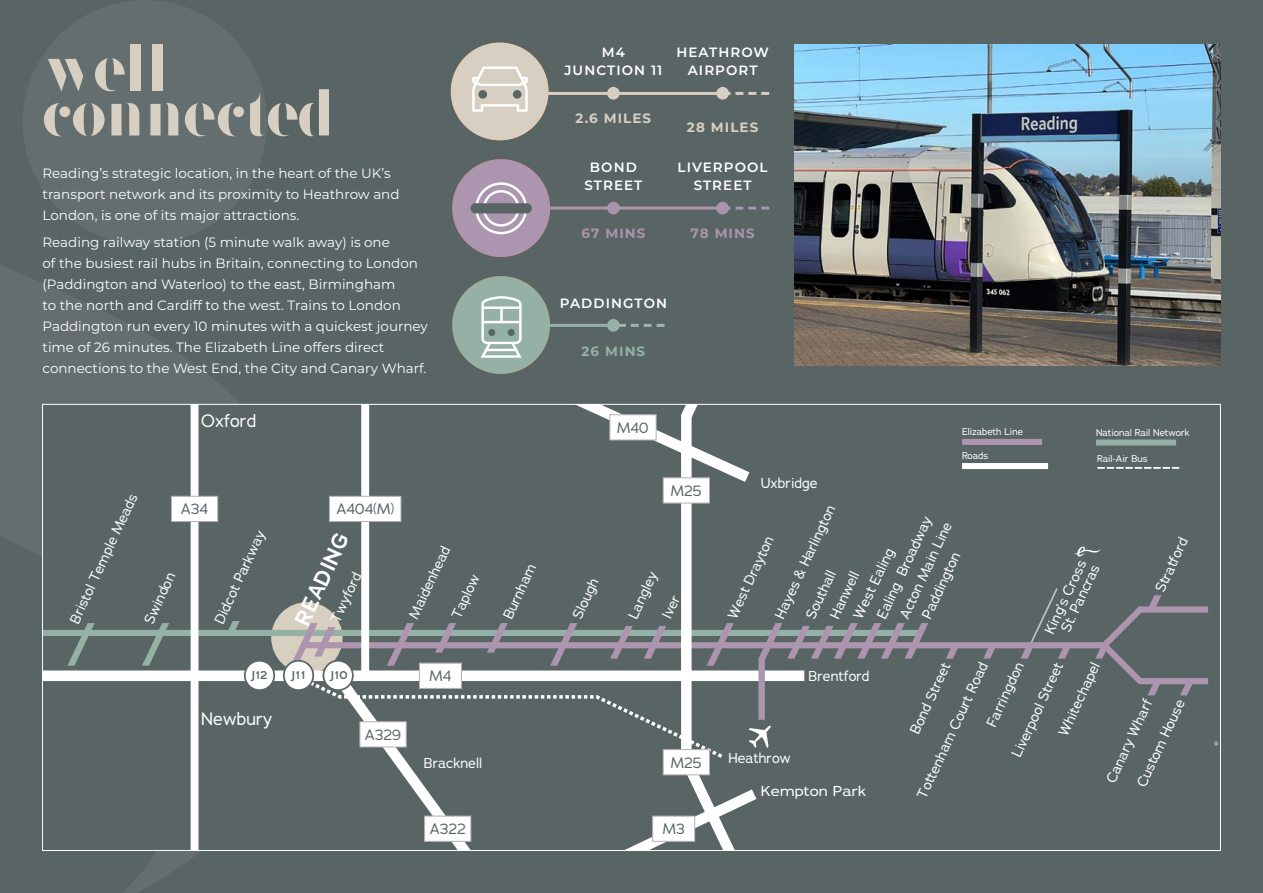
<style>
.page{position:relative;width:1263px;height:893px;background:#596465}
.page>*{position:absolute;margin:0;border:0;box-sizing:border-box;transform-origin:0 0}
.t1{font:63.15px/45px "F37 Bella Stencil";letter-spacing:-.01em;color:#d7cfc1}
.t2{font:600 21.9px "Adrianna";color:#fff}
.t3{font:17.55px "Adrianna";color:#fff}
.t4{font:14.85px "Adrianna";color:#596565}
.t5{font:14.1px/30.5px "Adrianna";color:#fff;text-align:center}
.t6{font:14.1px "Adrianna";color:#fff;scale:1.16 1}
.t7{font:13.5px/21px "Montserrat";color:#fff}
.t8{font:600 13.5px/18px "Montserrat";letter-spacing:.08em;color:#fff;text-align:center}
.t9{font:700 13.5px "Montserrat";letter-spacing:.08em;color:#d7cfc1}
.t10{font:700 13.5px "Montserrat";letter-spacing:.08em;color:#aa93ac}
.t11{font:700 13.5px "Montserrat";letter-spacing:.08em;color:#95b1a6}
.t12{font:600 11.4px "Adrianna";color:#596565}
.t13{font:9.6px "Adrianna";color:#fff}
</style>
<div class="page">
<svg style="left:0;top:0;width:323px;height:893px"></svg>
<div style="left:43px;top:404px;width:1165px;height:446px;background:#596565"></div>
<div style="left:271px;top:602px;width:72px;height:71px;background:#d7cfc0;border-radius:36px"></div>
<svg style="left:228px;top:621px;width:12px;height:9px"></svg>
<div style="left:43px;top:630px;width:878px;height:6px;background:#95b1a6"></div>
<div style="left:302px;top:642px;width:804px;height:6px;background:#ad95af"></div>
<div style="left:43px;top:670px;width:761px;height:11px;background:#fff"></div>
<svg style="left:291px;top:623px;width:33px;height:68px"></svg>
<svg style="left:142px;top:623px;width:27px;height:43px"></svg>
<svg style="left:67px;top:623px;width:28px;height:43px"></svg>
<svg style="left:946px;top:648px;width:14px;height:11px"></svg>
<svg style="left:983px;top:648px;width:14px;height:11px"></svg>
<svg style="left:1020px;top:588px;width:52px;height:71px"></svg>
<div style="left:191px;top:404px;width:8px;height:446px;background:#fff"></div>
<svg style="left:324px;top:406px;width:433px;height:443px"></svg>
<svg style="left:1095px;top:595px;width:114px;height:100px"></svg>
<svg style="left:1214px;top:741px;width:4px;height:5px"></svg>
<div style="left:419px;top:663px;width:43px;height:26px;background:#fff;border:1px solid #b3b2b2"></div>
<div style="left:652px;top:816px;width:43px;height:26px;background:#fff;border:1px solid #b3b2b2"></div>
<div style="left:663px;top:749px;width:47px;height:26px;background:#fff;border:1px solid #b3b2b2"></div>
<div style="left:663px;top:477px;width:47px;height:26px;background:#fff;border:1px solid #b3b2b2"></div>
<div style="left:609px;top:414px;width:48px;height:26px;background:#fff;border:1px solid #b3b2b2"></div>
<div style="left:171px;top:496px;width:47px;height:26px;background:#fff;border:1px solid #b3b2b2"></div>
<div style="left:359px;top:721px;width:48px;height:26px;background:#fff;border:1px solid #b3b2b2"></div>
<div style="left:424px;top:816px;width:47px;height:26px;background:#fff;border:1px solid #b3b2b2"></div>
<div style="left:329px;top:496px;width:72px;height:26px;background:#fff;border:1px solid #b3b2b2"></div>
<svg style="left:748px;top:623px;width:180px;height:125px"></svg>
<div style="left:323px;top:661px;width:30px;height:29px;background:#fff;border-radius:50%"></div>
<div style="left:323px;top:660px;width:31px;height:31px;border:2px solid #596667;border-radius:50%"></div>
<div style="left:284px;top:661px;width:29px;height:29px;background:#fff;border-radius:50%"></div>
<div style="left:283px;top:660px;width:31px;height:31px;border:2px solid #596667;border-radius:50%"></div>
<div style="left:245px;top:661px;width:29px;height:29px;background:#fff;border-radius:50%"></div>
<div style="left:244px;top:660px;width:31px;height:31px;border:2px solid #596667;border-radius:50%"></div>
<svg style="left:1074px;top:547px;width:27px;height:9px"></svg>
<div style="left:962px;top:439px;width:80px;height:6px;background:#ad95af"></div>
<div style="left:965px;top:463px;width:80px;height:6px;background:#fff"></div>
<div style="left:1096px;top:440px;width:80px;height:6px;background:#95b1a6"></div>
<svg style="left:1098px;top:467px;width:80px;height:2px"></svg>
<img style="left:795px;top:44px;width:425px;height:321px">
<div style="left:452px;top:276px;width:98px;height:98px;background:#95b1a6;border-radius:50%"></div>
<svg style="left:481px;top:296px;width:41px;height:62px"></svg>
<hr style="left:532px;top:324px;width:81px;height:3px;background:#95b1a6">
<div style="left:607px;top:319px;width:13px;height:13px;background:#95b1a6;border-radius:50%"></div>
<div style="left:451px;top:43px;width:97px;height:97px;background:#d7cfc1;border-radius:50%"></div>
<svg style="left:472px;top:66px;width:56px;height:46px"></svg>
<div style="left:513px;top:90px;width:8px;height:9px;background:#596465;border-radius:50%"></div>
<div style="left:478px;top:90px;width:9px;height:9px;background:#596465;border-radius:50%"></div>
<hr style="left:532px;top:92px;width:191px;height:3px;background:#d7cfc1">
<div style="left:716px;top:87px;width:13px;height:13px;background:#d7cfc1;border-radius:50%"></div>
<div style="left:607px;top:87px;width:13px;height:13px;background:#d7cfc1;border-radius:50%"></div>
<hr style="left:532px;top:207px;width:191px;height:3px;background:#aa93ac">
<div style="left:716px;top:202px;width:13px;height:12px;background:#aa93ac;border-radius:50%"></div>
<div style="left:607px;top:202px;width:13px;height:12px;background:#aa93ac;border-radius:50%"></div>
<div style="left:452px;top:159px;width:98px;height:98px;background:#ac96af;border-radius:50%"></div>
<div style="left:475px;top:182px;width:52px;height:52px;border:2px solid #fff;border-radius:50%"></div>
<div style="left:483px;top:190px;width:36px;height:37px;border:2px solid #fff;border-radius:50%"></div>
<div style="left:470px;top:203px;width:62px;height:10px;background:#596465;border-radius:5px"></div>
<svg style="left:729px;top:92px;width:40px;height:3px"></svg>
<svg style="left:729px;top:207px;width:40px;height:3px"></svg>
<svg style="left:620px;top:324px;width:44px;height:3px"></svg>
<h1 class="t1" style="left:43px;top:46px;width:294px">well connected</h1>
<p class="t7" style="left:43px;top:162px;width:359px">Reading’s strategic location, in the heart of the UK’s transport network and its proximity to Heathrow and<br>London, is one of its major attractions.</p>
<p class="t7" style="left:43px;top:231px;width:387px">Reading railway station (5 minute walk away) is one<br>of the busiest rail hubs in Britain, connecting to London (Paddington and Waterloo) to the east, Birmingham<br>to the north and Cardiff to the west. Trains to London Paddington run every 10 minutes with a quickest journey time of 26 minutes. The Elizabeth Line offers direct connections to the West End, the City and Canary Wharf.</p>
<p class="t3" style="left:201px;top:410px;width:57px">Oxford</p>
<p class="t8" style="left:564px;top:43px;width:99px">M4<br>JUNCTION 11</p>
<p class="t8" style="left:676px;top:43px;width:94px">HEATHROW<br>AIRPORT</p>
<p class="t9" style="left:576px;top:109px;width:77px">2.6 MILES</p>
<p class="t9" style="left:687px;top:117px;width:73px">28 MILES</p>
<p class="t8" style="left:584px;top:158px;width:59px">BOND<br>STREET</p>
<p class="t8" style="left:678px;top:158px;width:92px">LIVERPOOL<br>STREET</p>
<p class="t10" style="left:581px;top:224px;width:66px">67 MINS</p>
<p class="t10" style="left:690px;top:224px;width:66px">78 MINS</p>
<p class="t8" style="left:560px;top:293px;width:109px">PADDINGTON</p>
<p class="t11" style="left:582px;top:341px;width:65px">26 MINS</p>
<p class="t4" style="left:617px;top:418px;width:33px">M40</p>
<p class="t13" style="left:962px;top:425px;width:62px">Elizabeth Line</p>
<p class="t13" style="left:962px;top:450px;width:28px">Roads</p>
<p class="t5" style="left:60px;top:616px;width:143px;rotate:-65deg">Bristol Temple Meads</p>
<p class="t4" style="left:181px;top:499px;width:29px">A34</p>
<p class="t5" style="left:205px;top:616px;width:102px;rotate:-65deg">Didcot Parkway</p>
<p class="t5" style="left:134px;top:616px;width:56px;rotate:-65deg">Swindon</p>
<p class="t4" style="left:336px;top:499px;width:59px">A404(M)</p>
<p class="t4" style="left:671px;top:481px;width:32px">M25</p>
<h2 class="t2" style="left:288px;top:618px;width:101px;rotate:-65deg">READING</h2>
<p class="t5" style="left:399px;top:611px;width:80px;rotate:-65deg">Maidenhead</p>
<p class="t5" style="left:321px;top:615px;width:55px;rotate:-65deg">Twyford</p>
<p class="t5" style="left:442px;top:611px;width:49px;rotate:-65deg">Taplow</p>
<p class="t5" style="left:493px;top:611px;width:60px;rotate:-65deg">Burnham</p>
<p class="t5" style="left:618px;top:611px;width:52px;rotate:-65deg">Langley<br>Iver</p>
<p class="t5" style="left:563px;top:611px;width:44px;rotate:-65deg">Slough</p>
<p class="t5" style="left:761px;top:467px;width:58px">Uxbridge</p>
<p class="t5" style="left:771px;top:600px;width:112px;line-height:28.2px;text-align:left;text-indent:-13px;rotate:-65deg">Hayes &amp; Harlington<br>Southall</p>
<p class="t5" style="left:867px;top:611px;width:113px;rotate:-65deg">Ealing Broadway</p>
<p class="t5" style="left:889px;top:611px;width:107px;rotate:-65deg">Acton Main Line</p>
<p class="t5" style="left:718px;top:611px;width:91px;rotate:-65deg">West Drayton</p>
<p class="t5" style="left:843px;top:611px;width:78px;rotate:-64deg">West Ealing</p>
<p class="t5" style="left:912px;top:611px;width:73px;rotate:-65deg">Paddington</p>
<p class="t5" style="left:820px;top:611px;width:52px;rotate:-65deg">Hanwell</p>
<p class="t13" style="left:1096px;top:426px;width:95px">National Rail Network</p>
<p class="t13" style="left:1097px;top:452px;width:52px">Rail-Air Bus</p>
<p class="t5" style="left:1042px;top:629px;width:83px;line-height:14.1px;rotate:-65deg">King’s Cross<br>St. Pancras</p>
<p class="t5" style="left:1145px;top:585px;width:60px;rotate:-65deg">Stratford</p>
<p class="t12" style="left:251px;top:667px;width:18px">J12</p>
<p class="t12" style="left:291px;top:667px;width:16px">J11</p>
<p class="t12" style="left:331px;top:667px;width:19px">J10</p>
<p class="t3" style="left:201px;top:708px;width:73px">Newbury</p>
<p class="t4" style="left:365px;top:725px;width:38px">A329</p>
<p class="t4" style="left:429px;top:666px;width:24px">M4</p>
<p class="t5" style="left:424px;top:747px;width:60px">Bracknell</p>
<p class="t4" style="left:430px;top:819px;width:37px">A322</p>
<p class="t5" style="left:808px;top:661px;width:63px">Brentford</p>
<p class="t4" style="left:671px;top:753px;width:32px">M25</p>
<p class="t4" style="left:663px;top:819px;width:23px">M3</p>
<p class="t5" style="left:728px;top:742px;width:64px">Heathrow</p>
<p class="t6" style="left:761px;top:782px;width:92px">Kempton Park</p>
<p class="t5" style="left:900px;top:726px;width:79px;rotate:-65deg">Bond Street</p>
<p class="t5" style="left:1002px;top:750px;width:104px;rotate:-65deg">Liverpool Street</p>
<p class="t5" style="left:907px;top:791px;width:150px;rotate:-65deg">Tottenham Court Road</p>
<p class="t5" style="left:977px;top:719px;width:71px;rotate:-65deg">Farringdon</p>
<p class="t5" style="left:1049px;top:728px;width:81px;rotate:-65deg">Whitechapel</p>
<p class="t5" style="left:1100px;top:767px;width:96px;line-height:29.5px;text-align:left;text-indent:-9px;rotate:-65deg">Canary Wharf<br>Custom House</p>
</div>
